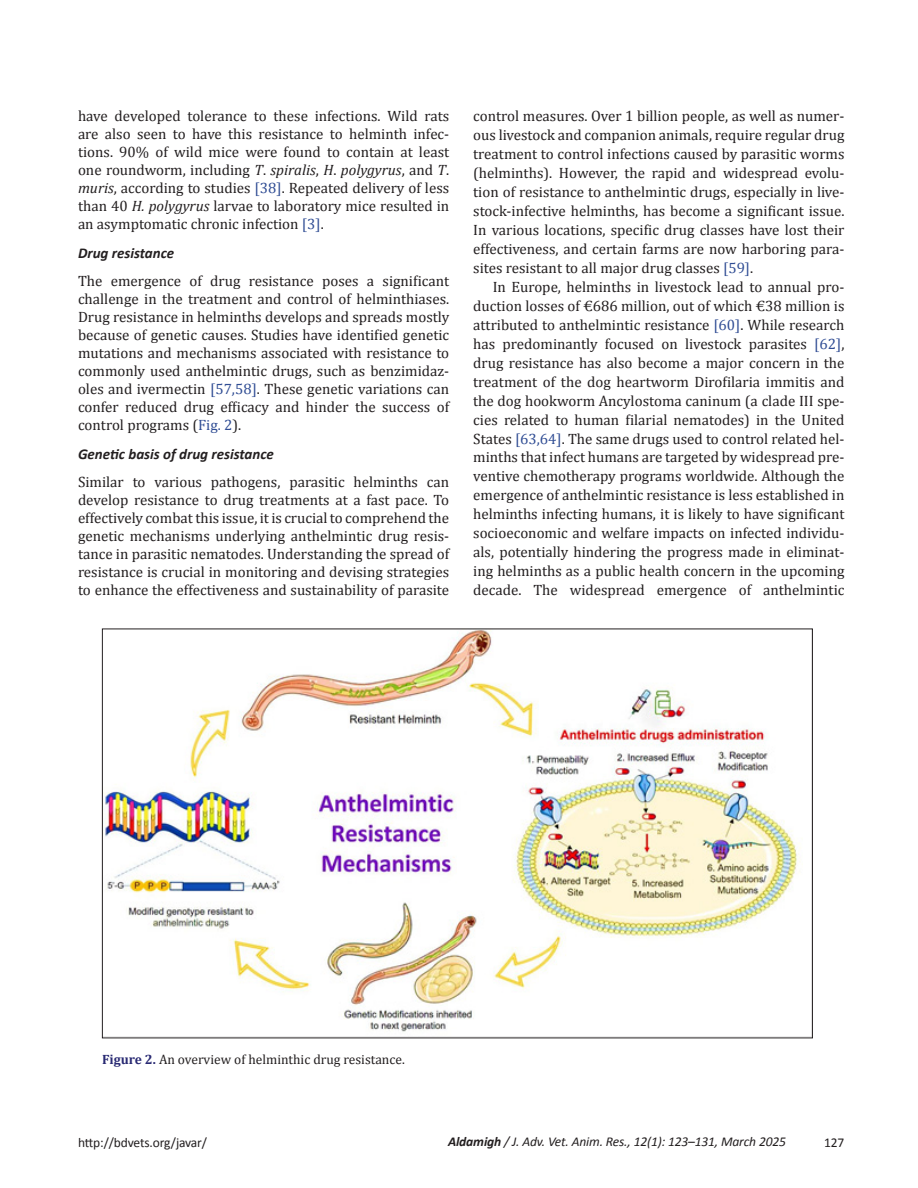
<style>
.page{position:relative;width:918px;height:1188px;background:#fff}
.page>*{position:absolute;margin:0;border:0;box-sizing:border-box;transform-origin:0 0}
.para{font:15px/18px "Cambria";color:#231f20;text-align:justify}
.ipara{font:15px/18.9px "Cambria";color:#231f20;text-align:justify}
.BHead{font:italic 700 15px "Calibri";color:#231f20}
.t1{font:italic 13.5px "Calibri";letter-spacing:-.01em;color:#231f20}
.fig_caption{font:13.5px "Cambria";color:#231f20}
.t2{font:13.5px "Calibri";letter-spacing:-.01em;color:#231f20}
.s1{font-style:italic}
.s2{color:#304d94}
.s3{font-weight:700;color:#292a73}
.s4{font-weight:700}
</style>
<div class="page">
<img style="left:104px;top:631px;width:696px;height:401px">
<p class="ipara" style="left:78px;top:107px;width:373px;line-height:18px">have developed tolerance to these infections. Wild rats are also seen to have this resistance to helminth infec&shy;tions. 90% of wild mice were found to contain at least one roundworm, including <span class="s1">T</span>. <span class="s1">spiralis</span>, <span class="s1">H</span>. <span class="s1">polygyrus</span>, and <span class="s1">T</span>. <span class="s1">muris</span>, according to studies <span class="s2">[38]</span>. Repeated delivery of less than 40 <span class="s1">H. polygyrus</span> larvae to laboratory mice resulted in an asymptomatic chronic infection <span class="s2">[3]</span>.</p>
<p class="BHead" style="left:78px;top:243px;width:98px">Drug resistance</p>
<p class="para" style="left:78px;top:272px;width:373px">The emergence of drug resistance poses a significant challenge in the treatment and control of helminthiases.<br>Drug resistance in helminths develops and spreads mostly because of genetic causes. Studies have identified genetic mutations and mechanisms associated with resistance to commonly used anthelmintic drugs, such as benzimidaz&shy;oles and ivermectin <span class="s2">[57,58]</span>. These genetic variations can confer reduced drug efficacy and hinder the success of control programs (<span class="s2">Fig. 2</span>).</p>
<p class="BHead" style="left:78px;top:444px;width:197px">Genetic basis of drug resistance</p>
<p class="para" style="left:78px;top:473px;width:373px">Similar to various pathogens, parasitic helminths can develop resistance to drug treatments at a fast pace. To effectively combat this issue, it is crucial to comprehend the genetic mechanisms underlying anthelmintic drug resis&shy;tance in parasitic nematodes. Understanding the spread of resistance is crucial in monitoring and devising strategies to enhance the effectiveness and sustainability of parasite</p>
<p class="para" style="left:473px;top:107px;width:373px;line-height:18.9px">control measures. Over 1 billion people, as well as numer&shy;ous livestock and companion animals, require regular drug treatment to control infections caused by parasitic worms (helminths). However, the rapid and widespread evolu&shy;tion of resistance to anthelmintic drugs, especially in live&shy;stock-infective helminths, has become a significant issue.<br>In various locations, specific drug classes have lost their effectiveness, and certain farms are now harboring para&shy;sites resistant to all major drug classes <span class="s2">[59]</span>.</p>
<p class="ipara" style="left:473px;top:277px;width:373px;text-indent:20px">In Europe, helminths in livestock lead to annual pro&shy;duction losses of €686 million, out of which €38 million is attributed to anthelmintic resistance <span class="s2">[60]</span>. While research has predominantly focused on livestock parasites <span class="s2">[62]</span>, drug resistance has also become a major concern in the treatment of the dog heartworm Dirofilaria immitis and the dog hookworm Ancylostoma caninum (a clade III spe&shy;cies related to human filarial nematodes) in the United States <span class="s2">[63,64]</span>. The same drugs used to control related hel&shy;minths that infect humans are targeted by widespread pre&shy;ventive chemotherapy programs worldwide. Although the emergence of anthelmintic resistance is less established in helminths infecting humans, it is likely to have significant socioeconomic and welfare impacts on infected individu&shy;als, potentially hindering the progress made in eliminat&shy;ing helminths as a public health concern in the upcoming decade. The widespread emergence of anthelmintic</p>
<p class="fig_caption" style="left:102px;top:1051px;width:304px"><span class="s3">Figure 2.</span> An overview of helminthic drug resistance.</p>
<p class="t2" style="left:78px;top:1134px;width:131px">http://bdvets.org/javar/</p>
<p class="t1" style="left:448px;top:1133px;width:339px"><span class="s4">Aldamigh</span> / J. Adv. Vet. Anim. Res., 12(1): 123–131, March 2025</p>
<p class="t2" style="left:824px;top:1134px;width:22px">127</p>
</div>
